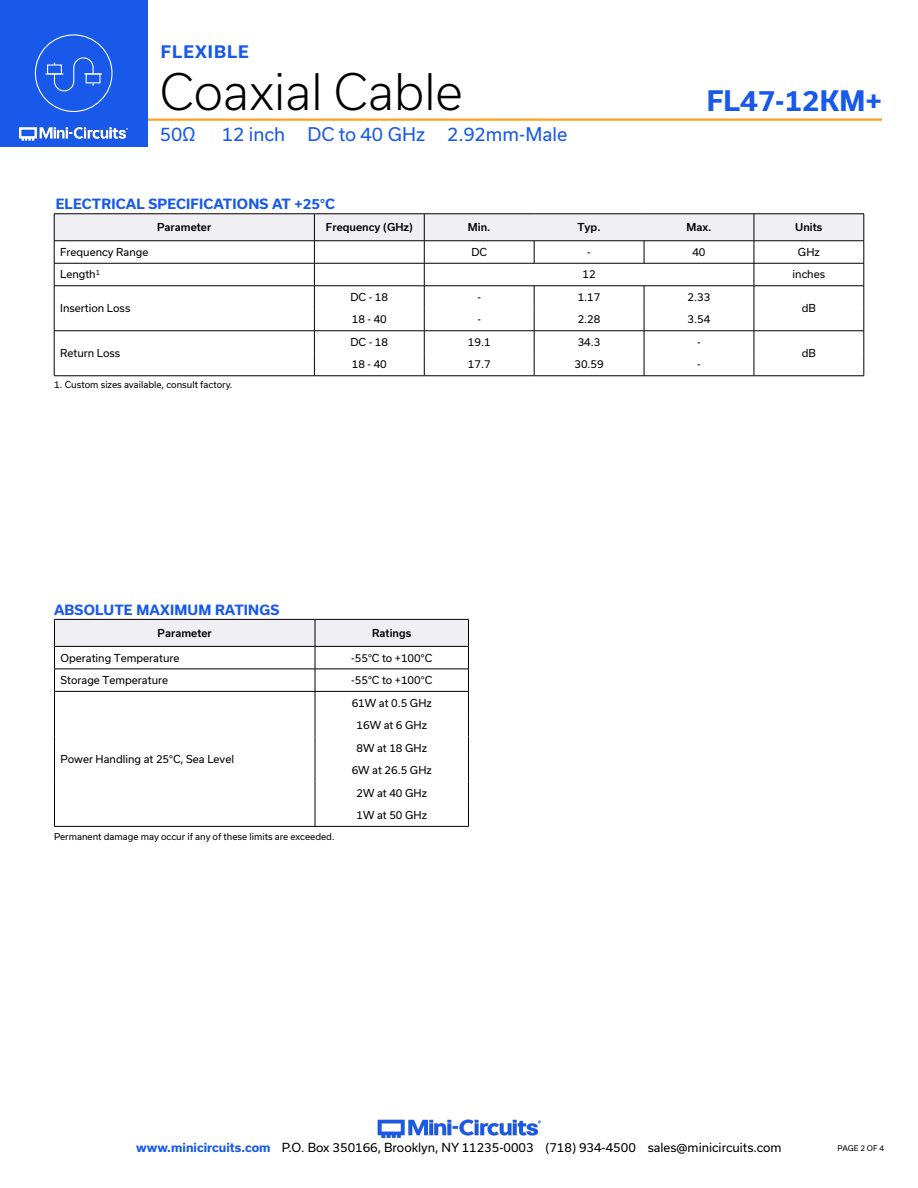
<style>
.page{position:relative;width:918px;height:1188px;background:#fff}
.page>*{position:absolute;margin:0;border:0;box-sizing:border-box;transform-origin:0 0}
.t1{font:300 48px "Usual";color:#000}
.t2{font:700 27px "Usual";color:#1859ea}
.t3{font:18px "Usual";color:#1859ea}
.t4{font:700 16.5px "Usual";letter-spacing:.065em;color:#1859ea}
.Blue_Headers{font:700 13.5px "Usual";letter-spacing:.015em;color:#1859ea}
.t5{font:12px "Usual";color:#000}
.Table_Body_Center{font:10.5px "Usual";color:#000}
.Table_Body_Left_Justified{font:10.5px "Usual";color:#000}
.Table_Header_Center{font:500 10.5px "Usual";color:#000}
.Notes{font:9px "Usual";color:#000}
.t6{font:7.5px "Usual";color:#000}
.s1{font-weight:700;color:#1859ea}
</style>
<div class="page">
<hr style="left:129px;top:118px;width:753px;height:3px;background:#faa21b">
<div style="left:0;top:0;width:147px;height:147px;background:#1859ea"></div>
<hr style="left:917px;top:0;width:1px;height:147px;background:#1859ea">
<img style="left:18px;top:126px;width:111px;height:15px">
<div style="left:35px;top:34px;width:77px;height:78px;border:1px solid #fff;border-radius:50%"></div>
<svg style="left:46px;top:57px;width:56px;height:35px"></svg>
<img style="left:377px;top:1119px;width:164px;height:19px">
<hr style="left:314px;top:376px;width:110px;height:1px;background:#000">
<hr style="left:54px;top:376px;width:260px;height:1px;background:#000">
<hr style="left:754px;top:376px;width:110px;height:1px;background:#000">
<svg style="left:54px;top:214px;width:811px;height:162px"></svg>
<hr style="left:424px;top:376px;width:110px;height:1px;background:#000">
<hr style="left:534px;top:376px;width:110px;height:1px;background:#000">
<hr style="left:644px;top:376px;width:110px;height:1px;background:#000">
<div style="left:54px;top:619px;width:261px;height:27px;background:#efeff4"></div>
<div style="left:315px;top:619px;width:153px;height:27px;background:#efeff4"></div>
<hr style="left:315px;top:669px;width:154px;height:1px;background:#000">
<hr style="left:315px;top:691px;width:154px;height:1px;background:#000">
<hr style="left:315px;top:619px;width:154px;height:1px;background:#000">
<hr style="left:315px;top:646px;width:154px;height:1px;background:#000">
<svg style="left:468px;top:620px;width:1px;height:206px"></svg>
<hr style="left:315px;top:826px;width:154px;height:1px;background:#000">
<hr style="left:54px;top:619px;width:261px;height:1px;background:#000">
<hr style="left:55px;top:646px;width:260px;height:1px;background:#000">
<hr style="left:54px;top:669px;width:261px;height:1px;background:#000">
<hr style="left:54px;top:691px;width:261px;height:1px;background:#000">
<svg style="left:54px;top:620px;width:1px;height:206px"></svg>
<svg style="left:315px;top:620px;width:1px;height:206px"></svg>
<hr style="left:54px;top:826px;width:261px;height:1px;background:#000">
<h3 class="t4" style="left:161px;top:42px;width:89px">FLEXIBLE</h3>
<h1 class="t1" style="left:160px;top:64px;width:305px">Coaxial Cable</h1>
<h3 class="t3" style="left:160px;top:124px;width:37px">50Ω</h3>
<h3 class="t3" style="left:222px;top:124px;width:347px">12 inch DC to 40 GHz 2.92mm-Male</h3>
<p class="Blue_Headers" style="left:56px;top:196px;width:281px">ELECTRICAL SPECIFICATIONS AT +25°C</p>
<h2 class="t2" style="left:707px;top:85px;width:177px">FL47-12KM+</h2>
<p class="Table_Header_Center" style="left:157px;top:221px;width:56px">Parameter</p>
<p class="Table_Header_Center" style="left:326px;top:221px;width:88px">Frequency (GHz)</p>
<p class="Table_Header_Center" style="left:468px;top:221px;width:24px">Min.</p>
<p class="Table_Header_Center" style="left:578px;top:221px;width:25px">Typ.</p>
<p class="Table_Header_Center" style="left:686px;top:221px;width:26px">Max.</p>
<p class="Table_Header_Center" style="left:795px;top:221px;width:29px">Units</p>
<p class="Table_Body_Left_Justified" style="left:60px;top:246px;width:90px">Frequency Range</p>
<p class="Table_Body_Center" style="left:471px;top:246px;width:17px">DC</p>
<p class="Table_Body_Center" style="left:587px;top:246px;width:5px">-</p>
<p class="Table_Body_Center" style="left:692px;top:246px;width:15px">40</p>
<p class="Table_Body_Center" style="left:798px;top:246px;width:23px">GHz</p>
<p class="Table_Body_Left_Justified" style="left:60px;top:268px;width:41px">Length<sup>1</sup></p>
<p class="Table_Body_Center" style="left:583px;top:268px;width:15px">12</p>
<p class="Table_Body_Center" style="left:793px;top:268px;width:34px">inches</p>
<p class="Table_Body_Left_Justified" style="left:60px;top:302px;width:72px">Insertion Loss</p>
<p class="Table_Body_Center" style="left:351px;top:291px;width:39px">DC - 18</p>
<p class="Table_Body_Center" style="left:477px;top:291px;width:5px">-</p>
<p class="Table_Body_Center" style="left:578px;top:291px;width:24px">1.17</p>
<p class="Table_Body_Center" style="left:688px;top:291px;width:24px">2.33</p>
<p class="Table_Body_Center" style="left:802px;top:302px;width:16px">dB</p>
<p class="Table_Body_Center" style="left:352px;top:313px;width:37px">18 - 40</p>
<p class="Table_Body_Center" style="left:477px;top:313px;width:5px">-</p>
<p class="Table_Body_Center" style="left:578px;top:313px;width:24px">2.28</p>
<p class="Table_Body_Center" style="left:688px;top:313px;width:24px">3.54</p>
<p class="Table_Body_Left_Justified" style="left:60px;top:347px;width:62px">Return Loss</p>
<p class="Notes" style="left:54px;top:380px;width:180px">1. Custom sizes available, consult factory.</p>
<p class="Table_Body_Center" style="left:351px;top:336px;width:39px">DC - 18</p>
<p class="Table_Body_Center" style="left:468px;top:336px;width:24px">19.1</p>
<p class="Table_Body_Center" style="left:578px;top:336px;width:24px">34.3</p>
<p class="Table_Body_Center" style="left:697px;top:336px;width:5px">-</p>
<p class="Table_Body_Center" style="left:352px;top:358px;width:37px">18 - 40</p>
<p class="Table_Body_Center" style="left:468px;top:358px;width:24px">17.7</p>
<p class="Table_Body_Center" style="left:574px;top:358px;width:31px">30.59</p>
<p class="Table_Body_Center" style="left:697px;top:358px;width:5px">-</p>
<p class="Blue_Headers" style="left:54px;top:602px;width:227px">ABSOLUTE MAXIMUM RATINGS</p>
<p class="Table_Header_Center" style="left:158px;top:627px;width:56px">Parameter</p>
<p class="Table_Header_Center" style="left:372px;top:627px;width:41px">Ratings</p>
<p class="Table_Body_Left_Justified" style="left:60px;top:652px;width:120px">Operating Temperature</p>
<p class="Table_Body_Center" style="left:351px;top:652px;width:83px">-55°C to +100°C</p>
<p class="Table_Body_Left_Justified" style="left:60px;top:674px;width:109px">Storage Temperature</p>
<p class="Table_Body_Center" style="left:351px;top:674px;width:83px">-55°C to +100°C</p>
<p class="Table_Body_Left_Justified" style="left:60px;top:753px;width:175px">Power Handling at 25°C, Sea Level</p>
<p class="Notes" style="left:54px;top:832px;width:282px">Permanent damage may occur if any of these limits are exceeded.</p>
<p class="Table_Body_Center" style="left:352px;top:697px;width:82px">61W at 0.5 GHz</p>
<p class="Table_Body_Center" style="left:357px;top:719px;width:72px">16W at 6 GHz</p>
<p class="Table_Body_Center" style="left:357px;top:742px;width:72px">8W at 18 GHz</p>
<p class="Table_Body_Center" style="left:352px;top:764px;width:82px">6W at 26.5 GHz</p>
<p class="Table_Body_Center" style="left:357px;top:787px;width:72px">2W at 40 GHz</p>
<p class="Table_Body_Center" style="left:357px;top:809px;width:72px">1W at 50 GHz</p>
<p class="Table_Body_Center" style="left:802px;top:347px;width:16px">dB</p>
<p class="t5" style="left:136px;top:1141px;width:647px"><span class="s1">www.minicircuits.com</span> P.O. Box 350166, Brooklyn, NY 11235-0003 (718) 934-4500 sales@minicircuits.com</p>
<p class="t6" style="left:838px;top:1144px;width:48px">PAGE 2 OF 4</p>
</div>
